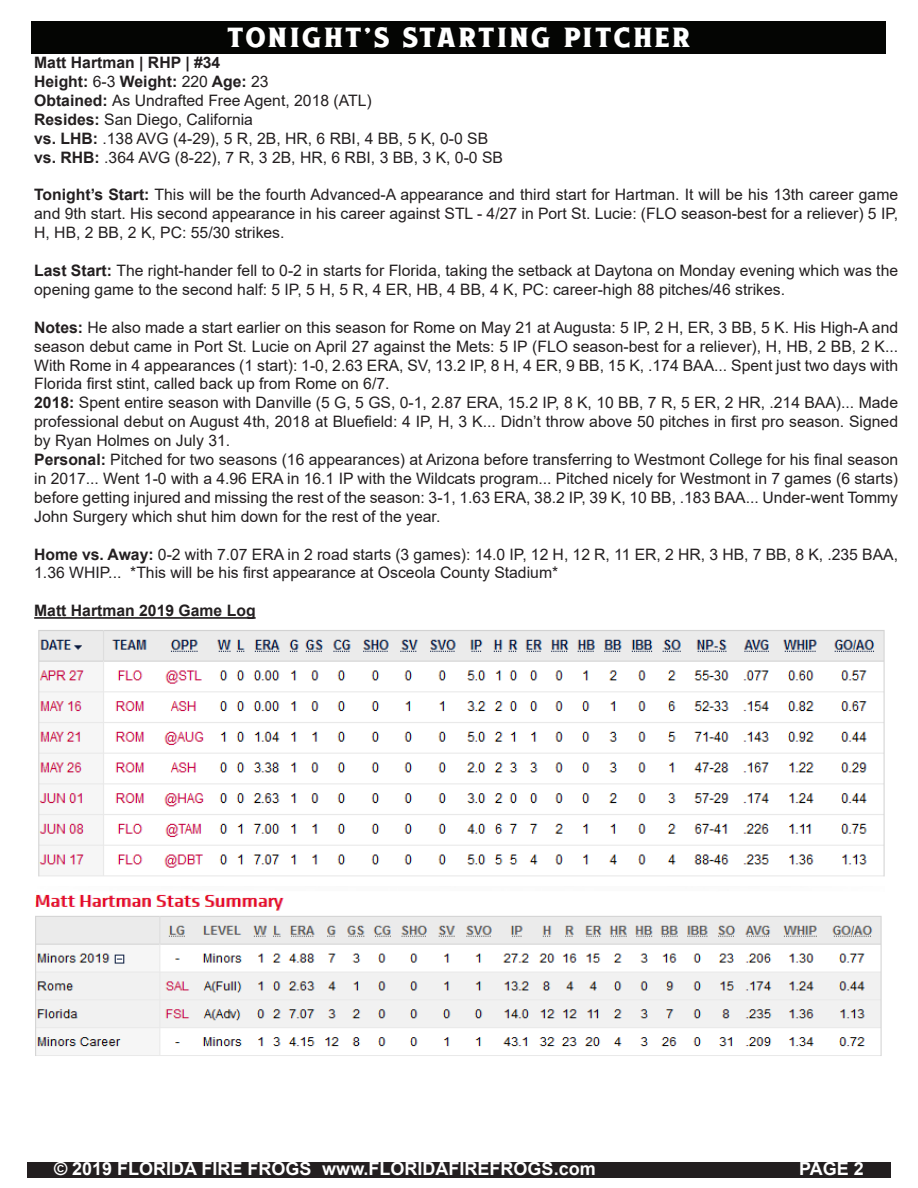
<style>
.page{position:relative;width:918px;height:1188px;background:#fff}
.page>*{position:absolute;margin:0;border:0;box-sizing:border-box;transform-origin:0 0}
.t1{font:37.5px "Fire Frogs";letter-spacing:.075em;color:#fff}
.t2{font:700 18px "Arial";color:#fff}
.t3{font:15.75px/18.9px "Arial";color:#231f20;text-align:justify}
.t4{font:700 15.75px "Arial";color:#231f20}
.s1{font-weight:400}
.s2{font-weight:700}
</style>
<div class="page">
<div style="left:27px;top:1162px;width:864px;height:16px;background:#231f20"></div>
<div style="left:32px;top:21px;width:854px;height:33px;background:#040503"></div>
<hr style="left:34px;top:617px;width:222px;height:2px;background:#231f20">
<img style="left:38px;top:630px;width:847px;height:247px">
<img style="left:35px;top:894px;width:847px;height:162px">
<p class="t1" style="left:228px;top:24px;width:464px">ToNight’s Starting Pitcher</p>
<p class="t4" style="left:34px;top:52px;width:188px">Matt Hartman | RHP | #34</p>
<p class="t4" style="left:34px;top:70px;width:236px">Height: <span class="s1">6-3</span> Weight: <span class="s1">220</span> Age: <span class="s1">23</span></p>
<p class="t3" style="left:34px;top:91px;width:339px"><span class="s2">Obtained:</span> As Undrafted Free Agent, 2018 (ATL)</p>
<p class="t3" style="left:34px;top:110px;width:220px"><span class="s2">Resides:</span> San Diego, California</p>
<p class="t3" style="left:34px;top:129px;width:456px"><span class="s2">vs. LHB:</span> .138 AVG (4-29), 5 R, 2B, HR, 6 RBI, 4 BB, 5 K, 0-0 SB</p>
<p class="t3" style="left:34px;top:148px;width:470px"><span class="s2">vs. RHB:</span> .364 AVG (8-22), 7 R, 3 2B, HR, 6 RBI, 3 BB, 3 K, 0-0 SB</p>
<p class="t3" style="left:34px;top:185px;width:866px"><span class="s2">Tonight’s Start:</span> This will be the fourth Advanced-A appearance and third start for Hartman. It will be his 13th career game and 9th start. His second appearance in his career against STL - 4/27 in Port St. Lucie: (FLO season-best for a reliever) 5 IP, H, HB, 2 BB, 2 K, PC: 55/30 strikes.</p>
<p class="t3" style="left:34px;top:261px;width:866px"><span class="s2">Last Start:</span> The right-hander fell to 0-2 in starts for Florida, taking the setback at Daytona on Monday evening which was the opening game to the second half: 5 IP, 5 H, 5 R, 4 ER, HB, 4 BB, 4 K, PC: career-high 88 pitches/46 strikes.</p>
<p class="t3" style="left:34px;top:318px;width:866px"><span class="s2">Notes:</span> He also made a start earlier on this season for Rome on May 21 at Augusta: 5 IP, 2 H, ER, 3 BB, 5 K. His High-A and season debut came in Port St. Lucie on April 27 against the Mets: 5 IP (FLO season-best for a reliever), H, HB, 2 BB, 2 K...<br>With Rome in 4 appearances (1 start): 1-0, 2.63 ERA, SV, 13.2 IP, 8 H, 4 ER, 9 BB, 15 K, .174 BAA... Spent just two days with Florida first stint, called back up from Rome on 6/7.</p>
<p class="t3" style="left:34px;top:393px;width:865px"><span class="s2">2018:</span> Spent entire season with Danville (5 G, 5 GS, 0-1, 2.87 ERA, 15.2 IP, 8 K, 10 BB, 7 R, 5 ER, 2 HR, .214 BAA)... Made professional debut on August 4th, 2018 at Bluefield: 4 IP, H, 3 K... Didn’t throw above 50 pitches in first pro season. Signed by Ryan Holmes on July 31.</p>
<p class="t3" style="left:34px;top:450px;width:865px"><span class="s2">Personal:</span> Pitched for two seasons (16 appearances) at Arizona before transferring to Westmont College for his final season in 2017... Went 1-0 with a 4.96 ERA in 16.1 IP with the Wildcats program... Pitched nicely for Westmont in 7 games (6 starts) before getting injured and missing the rest of the season: 3-1, 1.63 ERA, 38.2 IP, 39 K, 10 BB, .183 BAA... Under-went Tommy John Surgery which shut him down for the rest of the year.</p>
<p class="t3" style="left:34px;top:544px;width:865px"><span class="s2">Home vs. Away:</span> 0-2 with 7.07 ERA in 2 road starts (3 games): 14.0 IP, 12 H, 12 R, 11 ER, 2 HR, 3 HB, 7 BB, 8 K, .235 BAA,<br>1.36 WHIP... *This will be his first appearance at Osceola County Stadium*</p>
<p class="t4" style="left:34px;top:600px;width:223px">Matt Hartman 2019 Game Log</p>
<p class="t2" style="left:54px;top:1156px;width:543px">© 2019 FLORIDA FIRE FROGS www.FLORIDAFIREFROGS.com</p>
<p class="t2" style="left:799px;top:1156px;width:66px">PAGE 2</p>
</div>
